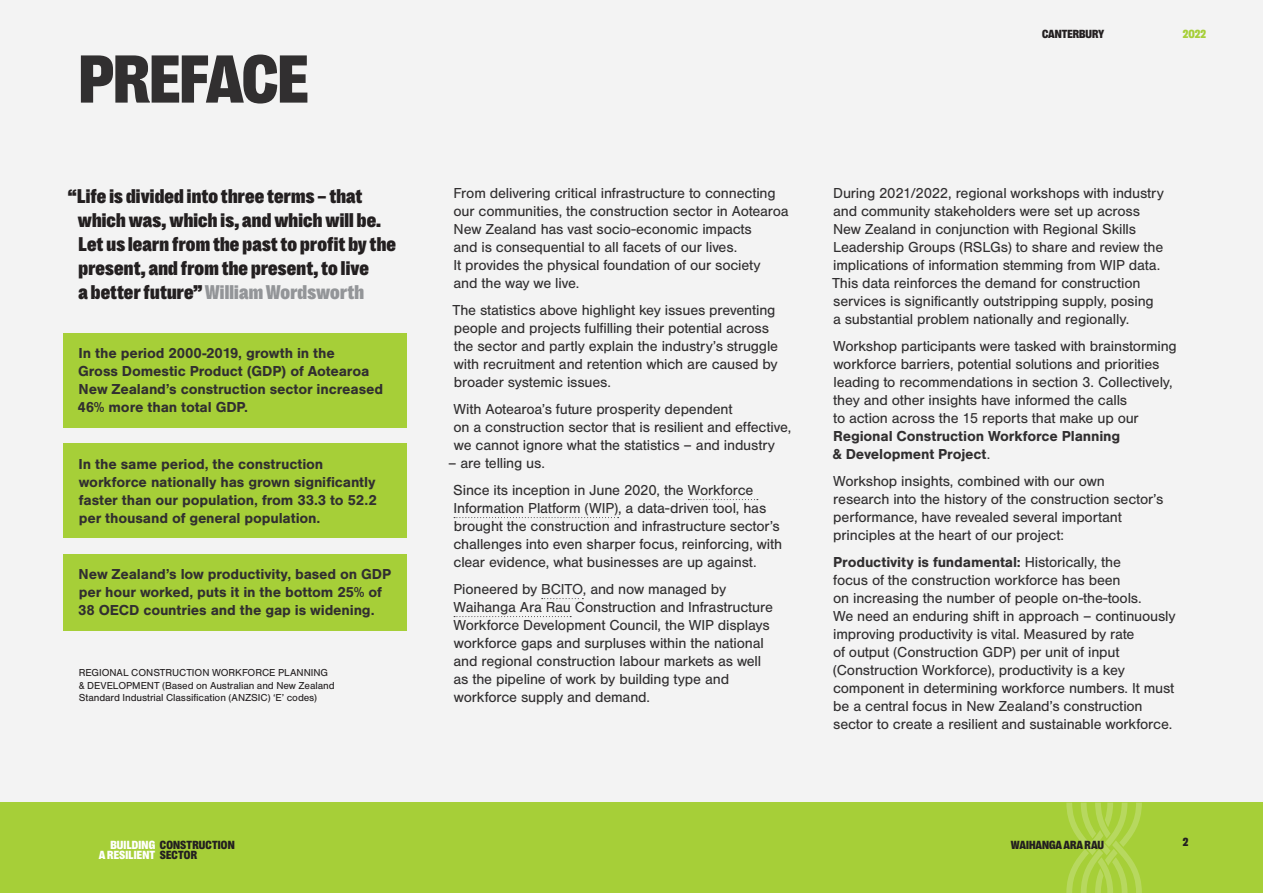
<style>
.page{position:relative;width:1263px;height:893px;background:#f3f3f3}
.page>*{position:absolute;margin:0;border:0;box-sizing:border-box;transform-origin:0 0}
.Section_headers{font:900 69px "PP Right Grotesk Compact";letter-spacing:-.01em;color:#312f30}
.QUOTE_NO_BOX{font:900 20.25px/24px "PP Right Grotesk Compact";letter-spacing:.01em;color:#231f20}
.Preface_long_copy_10{font:15px/18px "Nimbus San";letter-spacing:-.01em;color:#312f30}
.Body_10_Accent_Bold{font:700 15px/18px "Nimbus San";letter-spacing:-.01em;color:#312f30}
.t1{font:900 12px/10.5px "PP Right Grotesk Compact";letter-spacing:.015em;color:#fff}
.t2{font:900 12px "PP Right Grotesk Compact";color:#231f20}
.t3{font:900 12px "PP Right Grotesk Compact";color:#a6cf38}
.Source__t-cs{font:10.5px/12.6px "Nimbus San";letter-spacing:-.005em;color:#231f20}
.s1{font-size:19.5px}
.s2{color:#939598}
.s3{color:#231f20}
.s4{font-weight:700}
</style>
<div class="page">
<div style="left:0;top:802px;width:1263px;height:91px;background:#a6cf38"></div>
<svg style="left:1066px;top:803px;width:76px;height:90px"></svg>
<div style="left:63px;top:333px;width:343px;height:94px;background:#a6cf38"></div>
<div style="left:63px;top:444px;width:343px;height:94px;background:#a6cf38"></div>
<div style="left:63px;top:554px;width:343px;height:76px;background:#a6cf38"></div>
<svg style="left:688px;top:499px;width:70px;height:1px"></svg>
<svg style="left:454px;top:517px;width:165px;height:1px"></svg>
<svg style="left:542px;top:598px;width:41px;height:1px"></svg>
<svg style="left:454px;top:616px;width:117px;height:1px"></svg>
<p class="Section_headers" style="left:79px;top:42px;width:231px">PREFACE</p>
<p class="QUOTE_NO_BOX" style="left:78px;top:184px;width:320px;text-indent:-10px"><span class="s1">“</span>Life is divided into three terms – that which was, which is, and which will be.<br>Let us learn from the past to profit by the present, and from the present, to live<br>a better future” <span class="s2">William Wordsworth</span></p>
<p class="Body_10_Accent_Bold" style="left:77px;top:344px;width:307px">In the period 2000-2019, growth in the<br>Gross Domestic Product (GDP) of Aotearoa New Zealand’s construction sector increased 46% more than total GDP.</p>
<p class="Body_10_Accent_Bold" style="left:79px;top:455px;width:300px">In the same period, the construction workforce nationally has grown significantly faster than our population, from 33.3 to 52.2 per thousand of general population.</p>
<p class="Body_10_Accent_Bold" style="left:78px;top:565px;width:314px">New Zealand’s low productivity, based on GDP per hour worked, puts it in the bottom 25% of<br>38 OECD countries and the gap is widening.</p>
<p class="Source__t-cs" style="left:79px;top:666px;width:257px">REGIONAL CONSTRUCTION WORKFORCE PLANNING &amp; DEVELOPMENT (Based on Australian and New Zealand<br>Standard Industrial Classification (ANZSIC) ‘E’ codes)</p>
<p class="t1" style="left:99px;top:839px;width:137px;text-indent:12px">BUILDING <span class="s3">CONSTRUCTION<br></span>A RESILIENT <span class="s3">SECTOR</span></p>
<p class="t2" style="left:1042px;top:28px;width:64px">CANTERBURY</p>
<p class="t3" style="left:1183px;top:28px;width:25px">2022</p>
<p class="Preface_long_copy_10" style="left:453px;top:184px;width:337px">From delivering critical infrastructure to connecting our communities, the construction sector in Aotearoa New Zealand has vast socio-economic impacts<br>and is consequential to all facets of our lives.<br>It provides the physical foundation of our society<br>and the way we live.</p>
<p class="Preface_long_copy_10" style="left:452px;top:301px;width:327px">The statistics above highlight key issues preventing people and projects fulfilling their potential across the sector and partly explain the industry’s struggle with recruitment and retention which are caused by broader systemic issues.</p>
<p class="Preface_long_copy_10" style="left:453px;top:400px;width:339px">With Aotearoa’s future prosperity dependent<br>on a construction sector that is resilient and effective, we cannot ignore what the statistics – and industry</p>
<p class="Preface_long_copy_10" style="left:448px;top:454px;width:98px">– are telling us.</p>
<p class="Preface_long_copy_10" style="left:453px;top:481px;width:330px">Since its inception in June 2020, the Workforce Information Platform (WIP), a data-driven tool, has brought the construction and infrastructure sector’s challenges into even sharper focus, reinforcing, with clear evidence, what businesses are up against.</p>
<p class="Preface_long_copy_10" style="left:453px;top:580px;width:321px">Pioneered by BCITO, and now managed by Waihanga Ara Rau Construction and Infrastructure Workforce Development Council, the WIP displays workforce gaps and surpluses within the national and regional construction labour markets as well as the pipeline of work by building type and workforce supply and demand.</p>
<p class="Preface_long_copy_10" style="left:832px;top:184px;width:333px">During 2021/2022, regional workshops with industry and community stakeholders were set up across New Zealand in conjunction with Regional Skills Leadership Groups (RSLGs) to share and review the implications of information stemming from WIP data.<br>This data reinforces the demand for construction services is significantly outstripping supply, posing a substantial problem nationally and regionally.</p>
<p class="Preface_long_copy_10" style="left:832px;top:337px;width:346px">Workshop participants were tasked with brainstorming workforce barriers, potential solutions and priorities leading to recommendations in section 3. Collectively, they and other insights have informed the calls<br>to action across the 15 reports that make up our <span class="s4">Regional Construction Workforce Planning<br>&amp; Development Project</span>.</p>
<p class="Preface_long_copy_10" style="left:833px;top:472px;width:332px">Workshop insights, combined with our own research into the history of the construction sector’s performance, have revealed several important principles at the heart of our project:</p>
<p class="Preface_long_copy_10" style="left:833px;top:553px;width:344px"><span class="s4">Productivity is fundamental:</span> Historically, the<br>focus of the construction workforce has been<br>on increasing the number of people on-the-tools.<br>We need an enduring shift in approach – continuously improving productivity is vital. Measured by rate<br>of output (Construction GDP) per unit of input (Construction Workforce), productivity is a key component in determining workforce numbers. It must be a central focus in New Zealand’s construction sector to create a resilient and sustainable workforce.</p>
<p class="t2" style="left:1011px;top:839px;width:95px">WAIHANGA ARA RAU</p>
<p class="t2" style="left:1183px;top:835px;width:7px">2</p>
</div>
